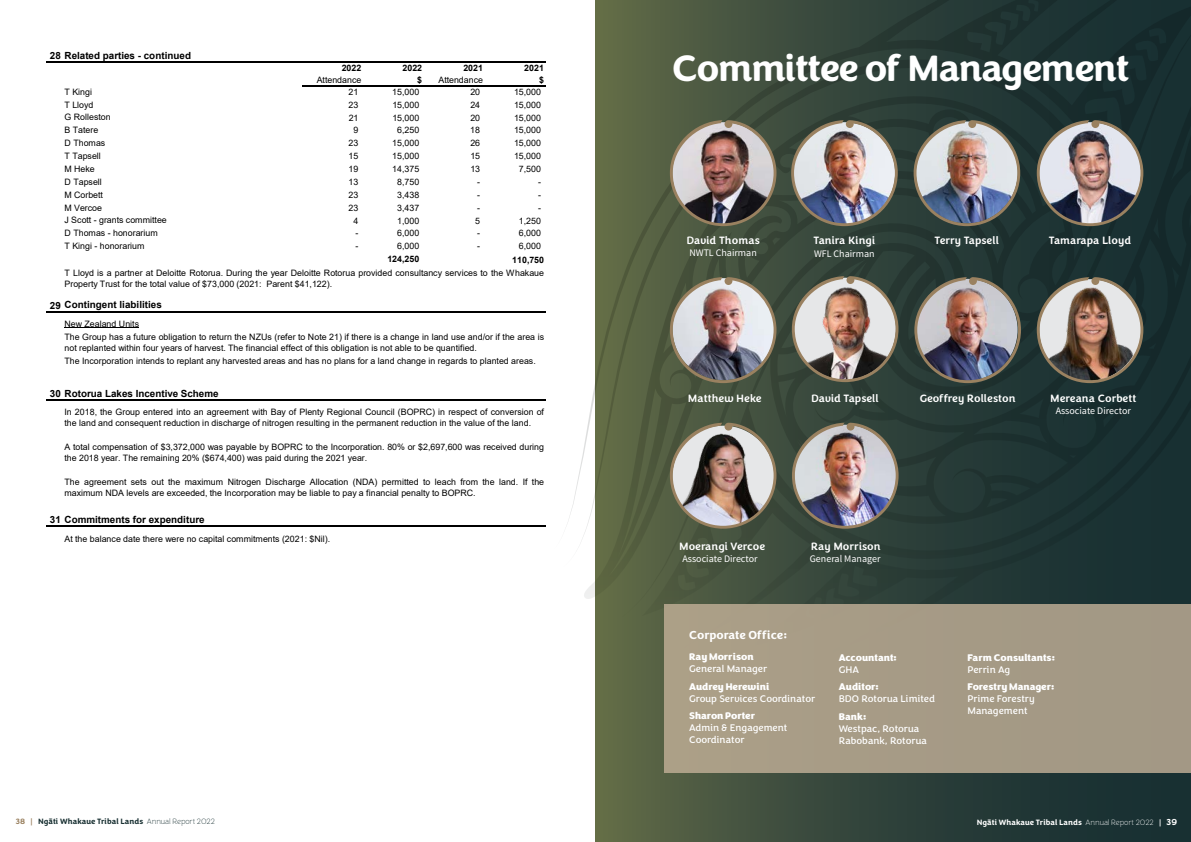
<style>
.page{position:relative;width:1191px;height:842px;background:#fff}
.page>*{position:absolute;margin:0;border:0;box-sizing:border-box;transform-origin:0 0}
.t1{font:700 38px "Congenial";letter-spacing:-.035em;color:#fff}
.t2{font:700 12px "Congenial";color:#fff}
.t3{font:500 11px "Congenial";color:#fff}
.t4{font:10px/12px "Congenial";color:#fff}
.t5{font:900 10px "Congenial";color:#fff}
.t6{font:10px "Source Sans Pro";color:#fff}
.t7{font:700 9.8px "Arial";color:#000}
.t8{font:8.8px/11px "Arial";color:#000}
.t9{font:700 8.8px "Arial";color:#000}
.t10{font:700 8px "Congenial";color:#183032}
.t11{font:700 8px "Congenial";color:#fff}
.s1{color:#9a8160}
.s2{font-weight:400;color:#9a8160}
.s3{font-weight:100}
.s4{font-weight:400}
.s5{font-size:9px}
</style>
<div class="page">
<div style="left:595px;top:0;width:596px;height:842px;background:linear-gradient(to right,#5a6446,#0d2730)"></div>
<svg style="left:568px;top:0;width:623px;height:663px"></svg>
<div style="left:664px;top:604px;width:527px;height:169px;background:#a69b86"></div>
<img style="left:1036px;top:120px;width:107px;height:106px">
<img style="left:913px;top:120px;width:107px;height:106px">
<img style="left:791px;top:120px;width:106px;height:106px">
<img style="left:670px;top:120px;width:106px;height:106px">
<img style="left:670px;top:277px;width:106px;height:106px">
<img style="left:792px;top:276px;width:106px;height:106px">
<img style="left:792px;top:423px;width:106px;height:106px">
<img style="left:914px;top:277px;width:107px;height:106px">
<img style="left:1036px;top:277px;width:107px;height:106px">
<hr style="left:64px;top:327px;width:75px;height:1px;background:#000">
<hr style="left:46px;top:61px;width:500px;height:1px;background:#000">
<hr style="left:302px;top:86px;width:244px;height:1px;background:#000">
<hr style="left:46px;top:311px;width:500px;height:1px;background:#000">
<hr style="left:46px;top:399px;width:500px;height:1px;background:#000">
<hr style="left:46px;top:526px;width:500px;height:1px;background:#000">
<img style="left:670px;top:423px;width:106px;height:106px">
<p class="t7" style="left:50px;top:48px;width:143px">28 Related parties - continued</p>
<p class="t9" style="left:342px;top:62px;width:21px">2022</p>
<p class="t9" style="left:402px;top:62px;width:21px">2022</p>
<p class="t9" style="left:463px;top:62px;width:21px">2021</p>
<p class="t9" style="left:524px;top:62px;width:21px">2021</p>
<p class="t8" style="left:317px;top:75px;width:46px">Attendance</p>
<p class="t9" style="left:417px;top:74px;width:6px">$</p>
<p class="t8" style="left:438px;top:75px;width:46px">Attendance</p>
<p class="t9" style="left:539px;top:74px;width:6px">$</p>
<p class="t8" style="left:349px;top:86px;width:11px">21</p>
<p class="t8" style="left:392px;top:86px;width:28px">15,000</p>
<p class="t8" style="left:470px;top:86px;width:11px">20</p>
<p class="t8" style="left:514px;top:86px;width:28px">15,000</p>
<p class="t8" style="left:349px;top:99px;width:11px">23</p>
<p class="t8" style="left:392px;top:99px;width:28px">15,000</p>
<p class="t8" style="left:470px;top:99px;width:11px">24</p>
<p class="t8" style="left:514px;top:99px;width:28px">15,000</p>
<p class="t8" style="left:349px;top:112px;width:11px">21</p>
<p class="t8" style="left:392px;top:112px;width:28px">15,000</p>
<p class="t8" style="left:470px;top:112px;width:11px">20</p>
<p class="t8" style="left:514px;top:112px;width:28px">15,000</p>
<p class="t8" style="left:64px;top:86px;width:29px">T Kingi</p>
<p class="t8" style="left:64px;top:99px;width:30px">T Lloyd</p>
<p class="t8" style="left:64px;top:138px;width:42px">D Thomas</p>
<p class="t8" style="left:64px;top:112px;width:48px">G Rolleston</p>
<p class="t8" style="left:64px;top:125px;width:35px">B Tatere</p>
<p class="t8" style="left:353px;top:125px;width:6px">9</p>
<p class="t8" style="left:397px;top:125px;width:24px">6,250</p>
<p class="t8" style="left:470px;top:125px;width:11px">18</p>
<p class="t8" style="left:514px;top:125px;width:28px">15,000</p>
<p class="t8" style="left:349px;top:138px;width:11px">23</p>
<p class="t8" style="left:392px;top:138px;width:28px">15,000</p>
<p class="t8" style="left:470px;top:138px;width:11px">26</p>
<p class="t8" style="left:514px;top:138px;width:28px">15,000</p>
<p class="t8" style="left:64px;top:150px;width:38px">T Tapsell</p>
<p class="t8" style="left:349px;top:151px;width:11px">15</p>
<p class="t8" style="left:392px;top:151px;width:28px">15,000</p>
<p class="t8" style="left:470px;top:151px;width:11px">15</p>
<p class="t8" style="left:514px;top:151px;width:28px">15,000</p>
<p class="t8" style="left:349px;top:163px;width:11px">19</p>
<p class="t8" style="left:392px;top:163px;width:28px">14,375</p>
<p class="t8" style="left:470px;top:163px;width:11px">13</p>
<p class="t8" style="left:519px;top:163px;width:24px">7,500</p>
<p class="t8" style="left:64px;top:176px;width:39px">D Tapsell</p>
<p class="t8" style="left:349px;top:176px;width:11px">13</p>
<p class="t8" style="left:397px;top:176px;width:24px">8,750</p>
<p class="t8" style="left:477px;top:176px;width:4px">-</p>
<p class="t8" style="left:538px;top:176px;width:4px">-</p>
<p class="t8" style="left:64px;top:189px;width:40px">M Corbett</p>
<p class="t8" style="left:349px;top:189px;width:11px">23</p>
<p class="t8" style="left:397px;top:189px;width:24px">3,438</p>
<p class="t8" style="left:477px;top:189px;width:4px">-</p>
<p class="t8" style="left:538px;top:189px;width:4px">-</p>
<p class="t8" style="left:64px;top:202px;width:39px">M Vercoe</p>
<p class="t8" style="left:349px;top:202px;width:11px">23</p>
<p class="t8" style="left:397px;top:202px;width:24px">3,437</p>
<p class="t8" style="left:477px;top:202px;width:4px">-</p>
<p class="t8" style="left:538px;top:202px;width:4px">-</p>
<p class="t8" style="left:353px;top:215px;width:6px">4</p>
<p class="t8" style="left:397px;top:215px;width:24px">1,000</p>
<p class="t8" style="left:475px;top:215px;width:6px">5</p>
<p class="t8" style="left:519px;top:215px;width:24px">1,250</p>
<p class="t8" style="left:355px;top:228px;width:4px">-</p>
<p class="t8" style="left:397px;top:228px;width:24px">6,000</p>
<p class="t8" style="left:477px;top:228px;width:4px">-</p>
<p class="t8" style="left:519px;top:228px;width:24px">6,000</p>
<p class="t8" style="left:355px;top:241px;width:4px">-</p>
<p class="t8" style="left:397px;top:241px;width:24px">6,000</p>
<p class="t8" style="left:477px;top:241px;width:4px">-</p>
<p class="t8" style="left:519px;top:241px;width:24px">6,000</p>
<p class="t9" style="left:387px;top:253px;width:33px">124,250</p>
<p class="t9" style="left:512px;top:253px;width:33px">110,750</p>
<p class="t7" style="left:50px;top:298px;width:113px">29 Contingent liabilities</p>
<p class="t8" style="left:64px;top:163px;width:32px">M Heke</p>
<p class="t8" style="left:64px;top:215px;width:104px">J Scott - grants committee</p>
<p class="t8" style="left:64px;top:228px;width:95px">D Thomas - honorarium</p>
<p class="t8" style="left:64px;top:241px;width:82px">T Kingi - honorarium</p>
<p class="t8" style="left:64px;top:267px;width:481px">T Lloyd is a partner at Deloitte Rotorua. During the year Deloitte Rotorua provided consultancy services to the Whakaue<br>Property Trust for the total value of $73,000 (2021: Parent $41,122).</p>
<p class="t8" style="left:64px;top:318px;width:76px">New Zealand Units</p>
<p class="t8" style="left:64px;top:332px;width:481px">The Group has a future obligation to return the NZUs (refer to Note 21) if there is a change in land use and/or if the area is not replanted within four years of harvest. The financial effect of this obligation is not able to be quantified.</p>
<p class="t8" style="left:64px;top:355px;width:473px">The Incorporation intends to replant any harvested areas and has no plans for a land change in regards to planted areas.</p>
<p class="t7" style="left:50px;top:386px;width:170px">30 Rotorua Lakes Incentive Scheme</p>
<p class="t8" style="left:64px;top:406px;width:481px">In 2018, the Group entered into an agreement with Bay of Plenty Regional Council (BOPRC) in respect of conversion of the land and consequent reduction in discharge of nitrogen resulting in the permanent reduction in the value of the land.</p>
<p class="t8" style="left:64px;top:441px;width:481px">A total compensation of $3,372,000 was payable by BOPRC to the Incorporation. 80% or $2,697,600 was received during the 2018 year. The remaining 20% ($674,400) was paid during the 2021 year.</p>
<p class="t8" style="left:64px;top:476px;width:481px">The agreement sets out the maximum Nitrogen Discharge Allocation (NDA) permitted to leach from the land. If the maximum NDA levels are exceeded, the Incorporation may be liable to pay a financial penalty to BOPRC.</p>
<p class="t7" style="left:50px;top:513px;width:156px">31 Commitments for expenditure</p>
<p class="t8" style="left:64px;top:534px;width:267px">At the balance date there were no capital commitments (2021: $Nil).</p>
<h1 class="t1" style="left:672px;top:45px;width:459px">Committee of Management</h1>
<p class="t3" style="left:686px;top:233px;width:75px">David Thomas</p>
<p class="t3" style="left:934px;top:233px;width:66px">Terry Tapsell</p>
<p class="t3" style="left:1049px;top:233px;width:84px">Tamarapa Lloyd</p>
<p class="t3" style="left:813px;top:233px;width:63px">Tanira Kingi</p>
<p class="t6" style="left:689px;top:246px;width:69px">NWTL Chairman</p>
<p class="t6" style="left:814px;top:247px;width:62px">WFL Chairman</p>
<p class="t3" style="left:688px;top:392px;width:75px">Matthew Heke</p>
<p class="t3" style="left:811px;top:392px;width:69px">David Tapsell</p>
<p class="t3" style="left:919px;top:392px;width:98px">Geoffrey Rolleston</p>
<p class="t3" style="left:1050px;top:392px;width:88px">Mereana Corbett</p>
<p class="t6" style="left:1055px;top:405px;width:77px">Associate Director</p>
<p class="t3" style="left:679px;top:539px;width:87px">Moerangi Vercoe</p>
<p class="t6" style="left:682px;top:553px;width:77px">Associate Director</p>
<p class="t3" style="left:811px;top:539px;width:71px">Ray Morrison</p>
<p class="t6" style="left:810px;top:553px;width:72px">General Manager</p>
<h2 class="t2" style="left:689px;top:628px;width:100px">Corporate Office:</h2>
<p class="t5" style="left:689px;top:650px;width:66px">Ray Morrison</p>
<p class="t4" style="left:689px;top:663px;width:80px">General Manager</p>
<p class="t5" style="left:689px;top:680px;width:82px">Audrey Herewini</p>
<p class="t4" style="left:689px;top:692px;width:128px">Group Services Coordinator</p>
<p class="t5" style="left:689px;top:709px;width:68px">Sharon Porter</p>
<p class="t4" style="left:689px;top:722px;width:100px">Admin &amp; Engagement<br>Coordinator</p>
<p class="t5" style="left:838px;top:651px;width:60px">Accountant:</p>
<p class="t4" style="left:838px;top:664px;width:22px">GHA</p>
<p class="t5" style="left:838px;top:680px;width:42px">Auditor:</p>
<p class="t4" style="left:838px;top:693px;width:98px">BDO Rotorua Limited</p>
<p class="t5" style="left:838px;top:710px;width:29px">Bank:</p>
<p class="t4" style="left:838px;top:723px;width:90px">Westpac, Rotorua<br>Rabobank, Rotorua</p>
<p class="t5" style="left:967px;top:651px;width:89px">Farm Consultants:</p>
<p class="t4" style="left:967px;top:664px;width:44px">Perrin Ag</p>
<p class="t5" style="left:967px;top:680px;width:88px">Forestry Manager:</p>
<p class="t4" style="left:967px;top:693px;width:69px">Prime Forestry<br>Management</p>
<p class="t10" style="left:16px;top:816px;width:200px"><span class="s1">38</span> <span class="s2">|</span> Ngāti Whakaue Tribal Lands <span class="s3">Annual Report 2022</span></p>
<p class="t11" style="left:977px;top:817px;width:202px">Ngāti Whakaue Tribal Lands <span class="s3">Annual Report 2022</span> <span class="s4">|</span> <span class="s5">39</span></p>
</div>
